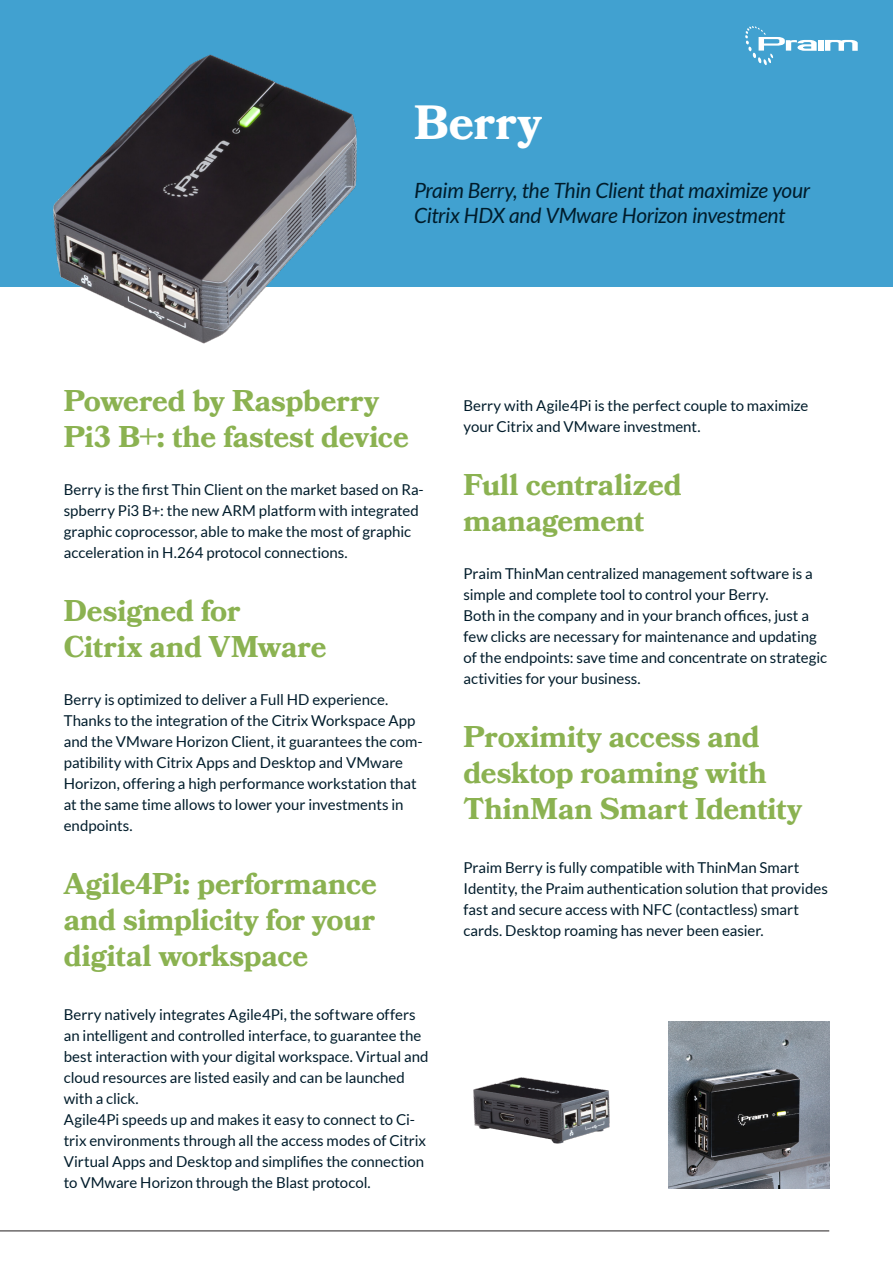
<style>
.page{position:relative;width:893px;height:1263px;background:#fff}
.page>*{position:absolute;margin:0;border:0;box-sizing:border-box;transform-origin:0 0}
.Titolo_grande{font:700 48px "Bookmania";color:#fff}
.Titolo_paragrafo_HW{font:700 30px/36px "Bookmania";letter-spacing:-.005em;color:#8bb251}
.Sottotitolo_grande_H{font:italic 21px/25.2px "Lato";letter-spacing:-.015em;color:#001c2b}
.Paragrafo{font:15px/21px "Lato";letter-spacing:-.005em;color:#001c2b}
</style>
<div class="page">
<hr style="left:0;top:1231px;width:829px;height:1px;background:#231f20">
<div style="left:0;top:0;width:893px;height:287px;background:#41a1d0"></div>
<img style="left:53px;top:54px;width:304px;height:290px">
<img style="left:473px;top:1077px;width:137px;height:67px">
<img style="left:668px;top:1021px;width:161px;height:167px">
<div style="left:818px;top:40px;width:5px;height:11px;background:#fff"></div>
<svg style="left:825px;top:40px;width:33px;height:11px"></svg>
<svg style="left:745px;top:26px;width:72px;height:39px"></svg>
<p class="Titolo_grande" style="left:414px;top:94px;width:129px">Berry</p>
<p class="Sottotitolo_grande_H" style="left:414px;top:178px;width:398px">Praim Berry, the Thin Client that maximize your<br>Citrix HDX and VMware Horizon investment</p>
<p class="Titolo_paragrafo_HW" style="left:64px;top:383px;width:347px">Powered by Raspberry<br>Pi3 B+: the fastest device</p>
<p class="Paragrafo" style="left:64px;top:479px;width:362px">Berry is the first Thin Client on the market based on Ra&shy;spberry Pi3 B+: the new ARM platform with integrated graphic coprocessor, able to make the most of graphic acceleration in H.264 protocol connections.</p>
<p class="Titolo_paragrafo_HW" style="left:64px;top:593px;width:264px">Designed for<br>Citrix and VMware</p>
<p class="Paragrafo" style="left:64px;top:689px;width:326px">Berry is optimized to deliver a Full HD experience.</p>
<p class="Paragrafo" style="left:64px;top:710px;width:360px">Thanks to the integration of the Citrix Workspace App and the VMware Horizon Client, it guarantees the com&shy;patibility with Citrix Apps and Desktop and VMware Horizon, offering a high performance workstation that at the same time allows to lower your investments in endpoints.</p>
<p class="Titolo_paragrafo_HW" style="left:64px;top:866px;width:315px;text-align:justify">Agile4Pi: performance and simplicity for your digital workspace</p>
<p class="Paragrafo" style="left:64px;top:1004px;width:366px">Berry natively integrates Agile4Pi, the software offers an intelligent and controlled interface, to guarantee the best interaction with your digital workspace. Virtual and cloud resources are listed easily and can be launched with a click.</p>
<p class="Paragrafo" style="left:64px;top:1109px;width:364px">Agile4Pi speeds up and makes it easy to connect to Ci&shy;trix environments through all the access modes of Citrix Virtual Apps and Desktop and simplifies the connection to VMware Horizon through the Blast protocol.</p>
<p class="Paragrafo" style="left:463px;top:395px;width:346px">Berry with Agile4Pi is the perfect couple to maximize your Citrix and VMware investment.</p>
<p class="Titolo_paragrafo_HW" style="left:463px;top:467px;width:220px">Full centralized management</p>
<p class="Paragrafo" style="left:463px;top:563px;width:351px">Praim ThinMan centralized management software is a simple and complete tool to control your Berry.</p>
<p class="Paragrafo" style="left:463px;top:605px;width:365px">Both in the company and in your branch offices, just a few clicks are necessary for maintenance and updating of the endpoints: save time and concentrate on strategic activities for your business.</p>
<p class="Titolo_paragrafo_HW" style="left:463px;top:719px;width:340px">Proximity access and desktop roaming with<br>ThinMan Smart Identity</p>
<p class="Paragrafo" style="left:463px;top:857px;width:366px">Praim Berry is fully compatible with ThinMan Smart Identity, the Praim authentication solution that provides fast and secure access with NFC (contactless) smart cards. Desktop roaming has never been easier.</p>
</div>
